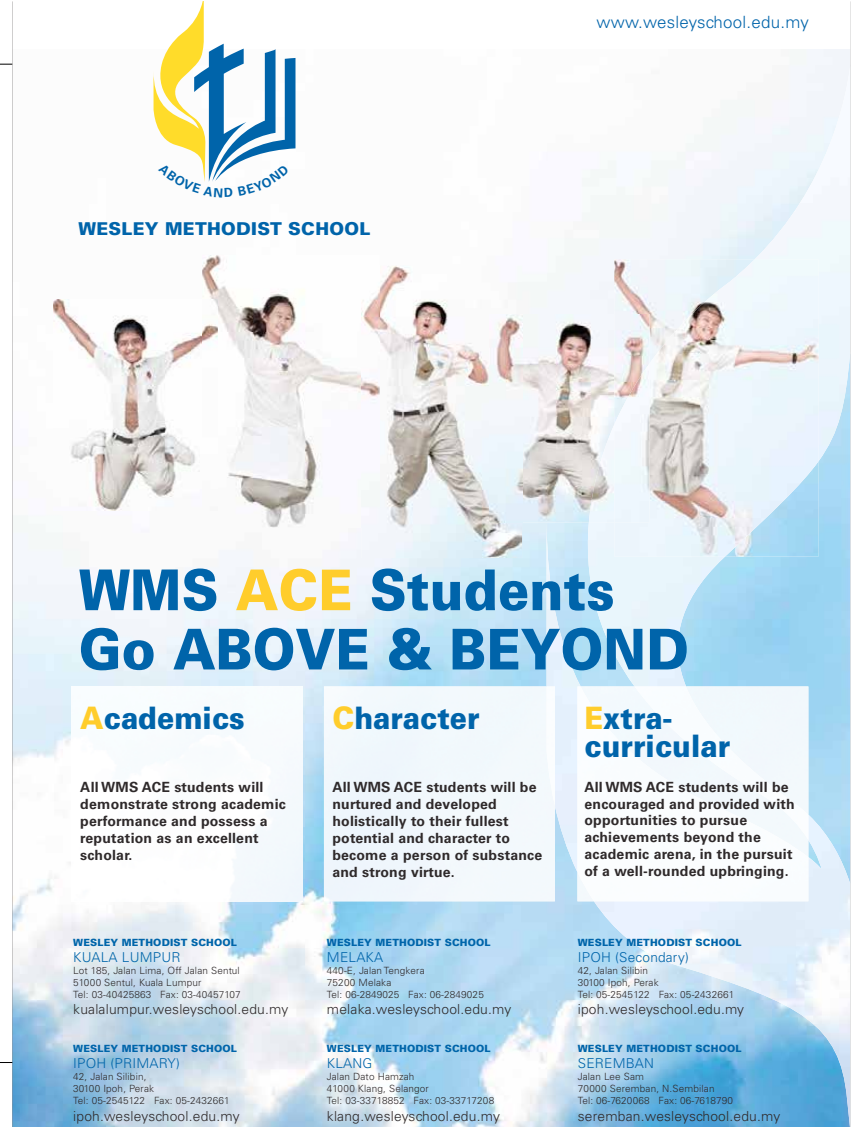
<style>
.page{position:relative;width:851px;height:1127px;background:#fff}
.page>*{position:absolute;margin:0;border:0;box-sizing:border-box;transform-origin:0 0}
.t1{font:900 56.25px/59.2px "Univers LT Std";color:#0064aa;scale:.91 1}
.t2{font:900 30.9px/28.2px "Univers LT Std";color:#0064aa;scale:.91 1}
.t3{font:900 17.7px "Univers LT Std";letter-spacing:.015em;color:#0064aa}
.t4{font:300 16.95px "Univers LT Std";letter-spacing:.015em;color:#0064aa}
.t5{font:700 14.1px/17px "Univers LT Std";letter-spacing:.015em;color:#2f2a2b}
.t6{font:300 13.8px "Univers LT Std";letter-spacing:.015em;color:#2f2a2b}
.t7{font:300 13.65px "Univers LT Std";letter-spacing:.015em;color:#0065aa}
.t8{font:300 9.9px/12px "Univers LT Std";letter-spacing:.015em;color:#2f2a2b}
.t9{font:900 9.9px "Univers LT Std";letter-spacing:.015em;color:#0065aa}
.s1{color:#ffcd2c}
</style>
<div class="page">
<hr style="left:0;top:64px;width:796px;height:1px;background:#000">
<hr style="left:0;top:1062px;width:796px;height:1px;background:#000">
<img style="left:13px;top:49px;width:837px;height:1078px">
<hr style="left:850px;top:1px;width:1px;height:1126px;background:#2f2a2b">
<hr style="left:12px;top:1px;width:1px;height:1126px;background:#2f2a2b">
<img style="left:546px;top:66px;width:304px;height:1061px">
<svg style="left:850px;top:65px;width:1px;height:1062px"></svg>
<img style="left:522px;top:314px;width:92px;height:208px">
<img style="left:546px;top:424px;width:68px;height:98px">
<img style="left:53px;top:299px;width:149px;height:211px">
<img style="left:202px;top:255px;width:177px;height:272px">
<img style="left:361px;top:266px;width:161px;height:292px">
<img style="left:361px;top:266px;width:18px;height:261px">
<img style="left:614px;top:259px;width:204px;height:297px">
<img style="left:614px;top:314px;width:35px;height:49px">
<img style="left:614px;top:363px;width:35px;height:159px">
<img style="left:72px;top:686px;width:231px;height:215px">
<div style="left:324px;top:686px;width:231px;height:215px;background:#f2f8fc"></div>
<img style="left:546px;top:686px;width:9px;height:120px">
<img style="left:577px;top:686px;width:231px;height:215px">
<svg style="left:153px;top:1px;width:142px;height:196px"></svg>
<h3 class="t3" style="left:79px;top:217px;width:293px">WESLEY METHODIST SCHOOL</h3>
<h3 class="t4" style="left:596px;top:12px;width:214px">www.wesleyschool.edu.my</h3>
<h1 class="t1" style="left:79px;top:560px;width:671px">WMS <span class="s1">ACE</span> Students<br>Go ABOVE &amp; BEYOND</h1>
<h2 class="t2" style="left:80px;top:703px;width:182px"><span class="s1">A</span>cademics</h2>
<h3 class="t5" style="left:80px;top:779px;width:207px">All WMS ACE students will demonstrate strong academic performance and possess a reputation as an excellent scholar.</h3>
<p class="t9" style="left:73px;top:936px;width:165px">WESLEY METHODIST SCHOOL</p>
<h3 class="t7" style="left:73px;top:949px;width:109px">KUALA LUMPUR</h3>
<p class="t8" style="left:73px;top:964px;width:169px">Lot 185, Jalan Lima, Off Jalan Sentul<br>51000 Sentul, Kuala Lumpur<br>Tel: 03-40425863 Fax: 03-40457107</p>
<h3 class="t6" style="left:73px;top:1001px;width:216px">kualalumpur.wesleyschool.edu.my</h3>
<p class="t9" style="left:73px;top:1042px;width:165px">WESLEY METHODIST SCHOOL</p>
<h3 class="t7" style="left:73px;top:1055px;width:108px">IPOH (PRIMARY)</h3>
<p class="t8" style="left:73px;top:1070px;width:158px">42, Jalan Silibin,<br>30100 Ipoh, Perak<br>Tel: 05-2545122 Fax: 05-2432661</p>
<h3 class="t6" style="left:73px;top:1107px;width:168px">ipoh.wesleyschool.edu.my</h3>
<h2 class="t2" style="left:332px;top:703px;width:163px"><span class="s1">C</span>haracter</h2>
<h3 class="t5" style="left:332px;top:779px;width:211px">All WMS ACE students will be nurtured and developed holistically to their fullest potential and character to become a person of substance and strong virtue.</h3>
<p class="t9" style="left:327px;top:936px;width:165px">WESLEY METHODIST SCHOOL</p>
<h3 class="t7" style="left:327px;top:949px;width:58px">MELAKA</h3>
<p class="t8" style="left:327px;top:964px;width:158px">440-E, Jalan Tengkera<br>75200 Melaka<br>Tel: 06-2849025 Fax: 06-2849025</p>
<h3 class="t6" style="left:327px;top:1001px;width:186px">melaka.wesleyschool.edu.my</h3>
<p class="t9" style="left:327px;top:1042px;width:165px">WESLEY METHODIST SCHOOL</p>
<h3 class="t7" style="left:327px;top:1055px;width:47px">KLANG</h3>
<p class="t8" style="left:327px;top:1070px;width:169px">Jalan Dato Hamzah<br>41000 Klang, Selangor<br>Tel: 03-33718852 Fax: 03-33717208</p>
<h3 class="t6" style="left:327px;top:1107px;width:174px">klang.wesleyschool.edu.my</h3>
<h2 class="t2" style="left:584px;top:703px;width:162px"><span class="s1">E</span>xtra&shy;curricular</h2>
<h3 class="t5" style="left:584px;top:778px;width:212px">All WMS ACE students will be encouraged and provided with opportunities to pursue achievements beyond the academic arena, in the pursuit of a well-rounded upbringing.</h3>
<p class="t9" style="left:577px;top:936px;width:165px">WESLEY METHODIST SCHOOL</p>
<h3 class="t7" style="left:577px;top:949px;width:113px">IPOH (Secondary)</h3>
<p class="t8" style="left:577px;top:964px;width:158px">42, Jalan Silibin<br>30100 Ipoh, Perak<br>Tel: 05-2545122 Fax: 05-2432661</p>
<h3 class="t6" style="left:577px;top:1001px;width:168px">ipoh.wesleyschool.edu.my</h3>
<p class="t9" style="left:577px;top:1042px;width:165px">WESLEY METHODIST SCHOOL</p>
<h3 class="t7" style="left:577px;top:1055px;width:78px">SEREMBAN</h3>
<p class="t8" style="left:577px;top:1070px;width:157px">Jalan Lee Sam<br>70000 Seremban, N.Sembilan<br>Tel: 06-7620068 Fax: 06-7618790</p>
<h3 class="t6" style="left:577px;top:1107px;width:204px">seremban.wesleyschool.edu.my</h3>
</div>
